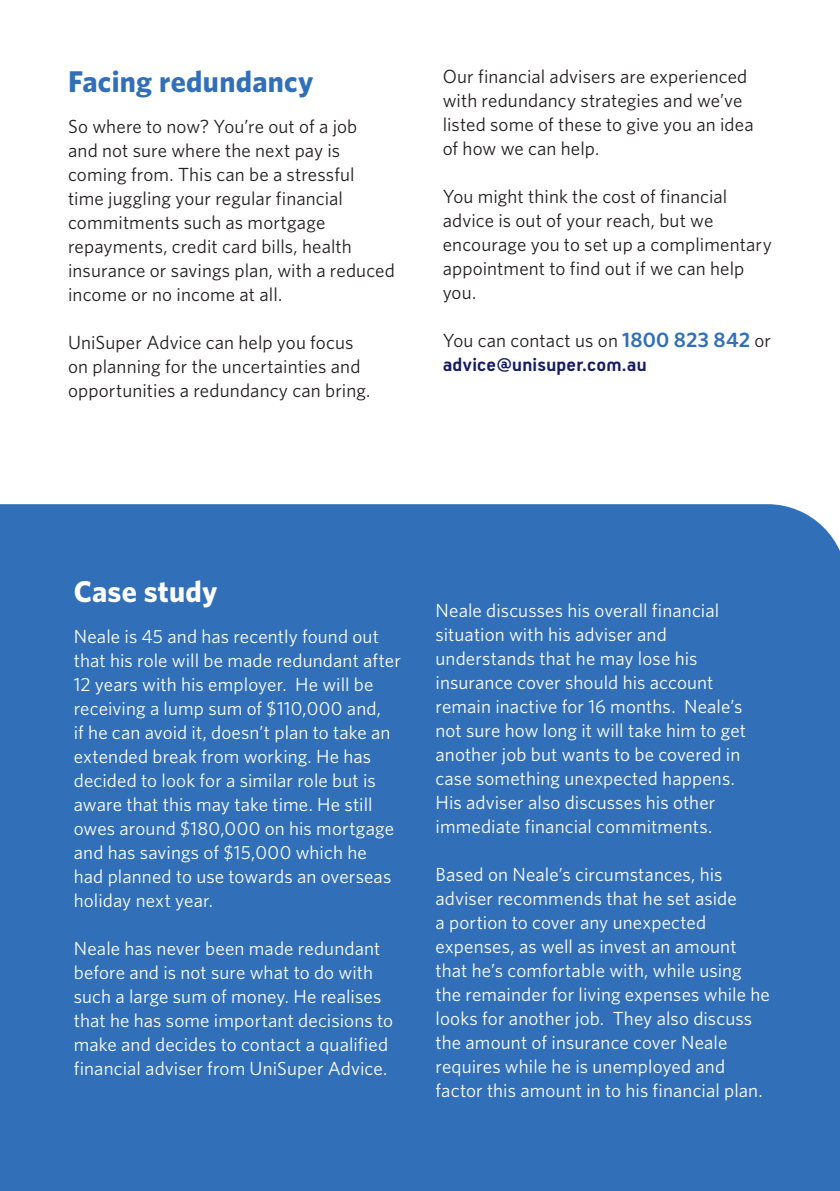
<style>
.page{position:relative;width:840px;height:1191px;background:#fff}
.page>*{position:absolute;margin:0;border:0;box-sizing:border-box;transform-origin:0 0}
.t1{font:700 30px "Whitney";letter-spacing:.01em;color:#3170b8}
.t2{font:700 30px "Whitney";letter-spacing:.01em;color:#fff}
.t3{font:700 21px "PF Handbook Pro";letter-spacing:.01em;color:#141b64}
.t4{font:19px/24px "Whitney";letter-spacing:.005em;color:#fff}
.t5{font:19px/24px "Whitney";letter-spacing:.005em;color:#231f20}
.s1{font-weight:600;font-size:21px;color:#3170b8}
</style>
<div class="page">
<div style="left:0;top:504px;width:839px;height:687px;background:#3170b8"></div>
<h1 class="t1" style="left:68px;top:61px;width:247px">Facing redundancy</h1>
<p class="t5" style="left:68px;top:114px;width:328px">So where to now? You’re out of a job<br>and not sure where the next pay is coming from. This can be a stressful time juggling your regular financial commitments such as mortgage repayments, credit card bills, health insurance or savings plan, with a reduced income or no income at all.</p>
<p class="t5" style="left:68px;top:330px;width:303px">UniSuper Advice can help you focus on planning for the uncertainties and opportunities a redundancy can bring.</p>
<p class="t5" style="left:442px;top:64px;width:312px">Our financial advisers are experienced with redundancy strategies and we’ve listed some of these to give you an idea of how we can help.</p>
<p class="t5" style="left:442px;top:184px;width:330px">You might think the cost of financial advice is out of your reach, but we encourage you to set up a complimentary appointment to find out if we can help you.</p>
<p class="t5" style="left:442px;top:328px;width:330px">You can contact us on <span class="s1">1800 823 842</span> or</p>
<p class="t3" style="left:442px;top:352px;width:205px">advice@unisuper.com.au</p>
<h1 class="t2" style="left:74px;top:571px;width:145px">Case study</h1>
<p class="t4" style="left:74px;top:624px;width:328px">Neale is 45 and has recently found out that his role will be made redundant after 12 years with his employer. He will be receiving a lump sum of $110,000 and,<br>if he can avoid it, doesn’t plan to take an extended break from working. He has decided to look for a similar role but is aware that this may take time. He still owes around $180,000 on his mortgage and has savings of $15,000 which he had planned to use towards an overseas holiday next year.</p>
<p class="t4" style="left:74px;top:936px;width:320px">Neale has never been made redundant before and is not sure what to do with such a large sum of money. He realises that he has some important decisions to make and decides to contact a qualified financial adviser from UniSuper Advice.</p>
<p class="t4" style="left:435px;top:598px;width:312px">Neale discusses his overall financial situation with his adviser and understands that he may lose his insurance cover should his account remain inactive for 16 months. Neale’s not sure how long it will take him to get another job but wants to be covered in case something unexpected happens.<br>His adviser also discusses his other immediate financial commitments.</p>
<p class="t4" style="left:435px;top:862px;width:336px">Based on Neale’s circumstances, his adviser recommends that he set aside<br>a portion to cover any unexpected expenses, as well as invest an amount that he’s comfortable with, while using the remainder for living expenses while he looks for another job. They also discuss the amount of insurance cover Neale requires while he is unemployed and factor this amount in to his financial plan.</p>
</div>
